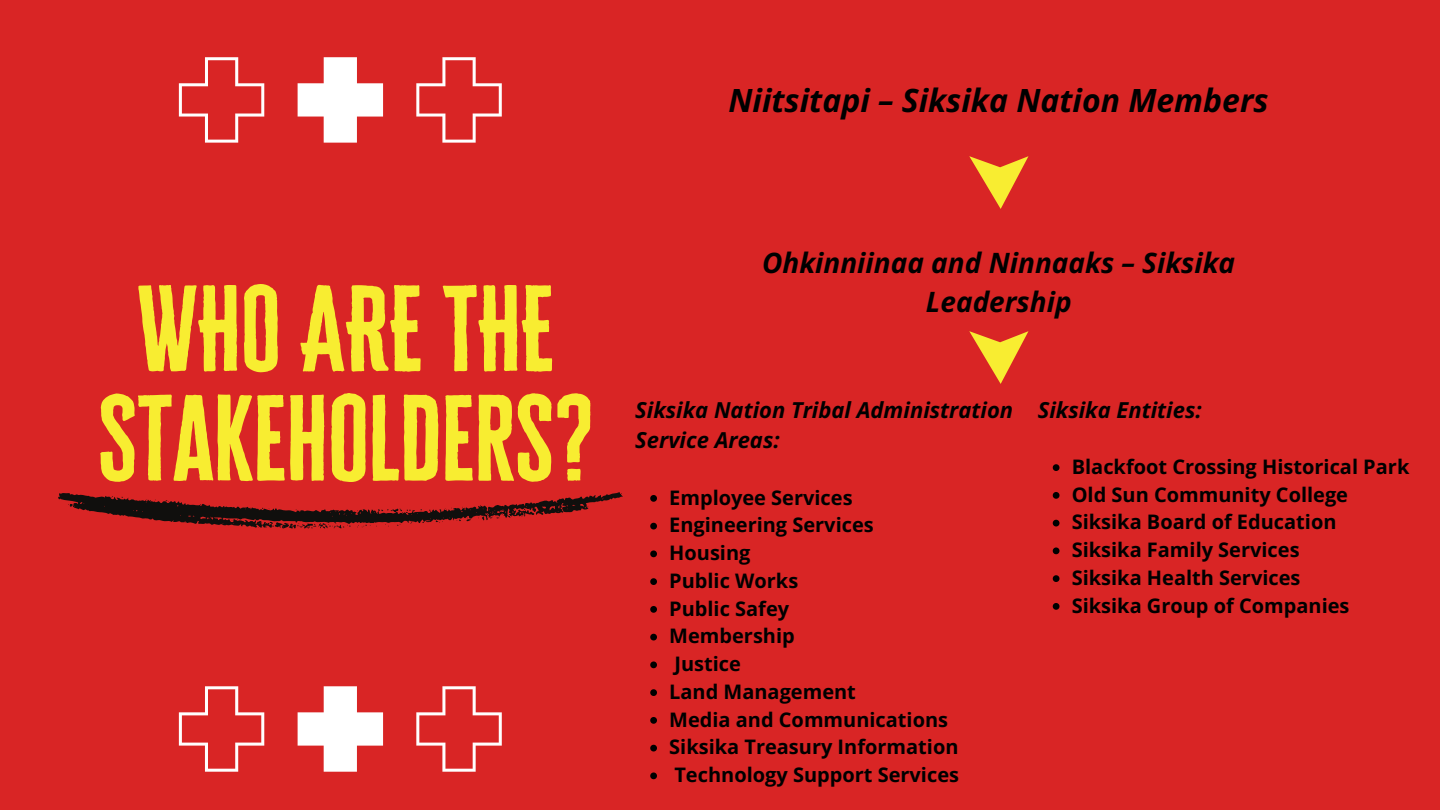
<style>
.page{position:relative;width:1440px;height:810px;background:#d92525}
.page>*{position:absolute;margin:0;border:0;box-sizing:border-box;transform-origin:0 0}
.t1{font:100px/109.5px "Cheddar Gothic Sans";color:#f8ed31;text-align:center}
.t2{font:italic 700 32px "Open Sans";color:#000}
.t3{font:italic 700 28px/39px "Open Sans";color:#000;text-align:center}
.t4{font:italic 700 22px/30.8px "Open Sans";color:#000}
.t5{font:700 20px "Open Sans";color:#000}
</style>
<div class="page">
<svg style="left:969px;top:156px;width:59px;height:53px"></svg>
<svg style="left:969px;top:331px;width:59px;height:53px"></svg>
<svg style="left:58px;top:492px;width:565px;height:37px"></svg>
<svg style="left:179px;top:57px;width:323px;height:86px"></svg>
<svg style="left:650px;top:495px;width:7px;height:7px"></svg>
<svg style="left:650px;top:523px;width:7px;height:6px"></svg>
<svg style="left:650px;top:550px;width:7px;height:7px"></svg>
<svg style="left:650px;top:578px;width:7px;height:7px"></svg>
<svg style="left:650px;top:606px;width:7px;height:7px"></svg>
<svg style="left:650px;top:634px;width:7px;height:6px"></svg>
<svg style="left:650px;top:661px;width:7px;height:7px"></svg>
<svg style="left:650px;top:689px;width:7px;height:7px"></svg>
<svg style="left:650px;top:717px;width:7px;height:7px"></svg>
<svg style="left:650px;top:745px;width:7px;height:6px"></svg>
<svg style="left:650px;top:772px;width:7px;height:7px"></svg>
<svg style="left:1053px;top:464px;width:7px;height:7px"></svg>
<svg style="left:1053px;top:492px;width:7px;height:7px"></svg>
<svg style="left:1053px;top:520px;width:7px;height:6px"></svg>
<svg style="left:1053px;top:547px;width:7px;height:7px"></svg>
<svg style="left:1053px;top:575px;width:7px;height:7px"></svg>
<svg style="left:1053px;top:603px;width:7px;height:7px"></svg>
<svg style="left:179px;top:686px;width:323px;height:86px"></svg>
<p class="t2" style="left:728px;top:77px;width:542px">Niitsitapi – Siksika Nation Members</p>
<p class="t1" style="left:98px;top:274px;width:497px">WHO ARE THE<br>STAKEHOLDERS?</p>
<h2 class="t3" style="left:762px;top:243px;width:475px">Ohkinniinaa and Ninnaaks – Siksika<br>Leadership</h2>
<p class="t4" style="left:635px;top:394px;width:380px">Siksika Nation Tribal Administration<br>Service Areas:</p>
<h1 class="t5" style="left:669px;top:483px;width:185px">Employee Services</h1>
<p class="t5" style="left:669px;top:511px;width:206px">Engineering Services</p>
<p class="t5" style="left:669px;top:539px;width:83px">Housing</p>
<h3 class="t5" style="left:669px;top:567px;width:131px">Public Works</h3>
<p class="t5" style="left:669px;top:594px;width:121px">Public Safey</p>
<h4 class="t5" style="left:669px;top:622px;width:127px">Membership</h4>
<p class="t5" style="left:674px;top:650px;width:68px">Justice</p>
<p class="t5" style="left:669px;top:678px;width:188px">Land Management</p>
<p class="t5" style="left:669px;top:705px;width:280px">Media and Communications</p>
<p class="t5" style="left:669px;top:733px;width:291px">Siksika Treasury Information</p>
<p class="t5" style="left:674px;top:761px;width:286px">Technology Support Services</p>
<p class="t4" style="left:1038px;top:394px;width:165px">Siksika Entities:</p>
<p class="t5" style="left:1072px;top:453px;width:339px">Blackfoot Crossing Historical Park</p>
<p class="t5" style="left:1072px;top:480px;width:278px">Old Sun Community College</p>
<p class="t5" style="left:1072px;top:508px;width:266px">Siksika Board of Education</p>
<p class="t5" style="left:1072px;top:536px;width:229px">Siksika Family Services</p>
<p class="t5" style="left:1072px;top:564px;width:230px">Siksika Health Services</p>
<h4 class="t5" style="left:1072px;top:591px;width:279px">Siksika Group of Companies</h4>
</div>
